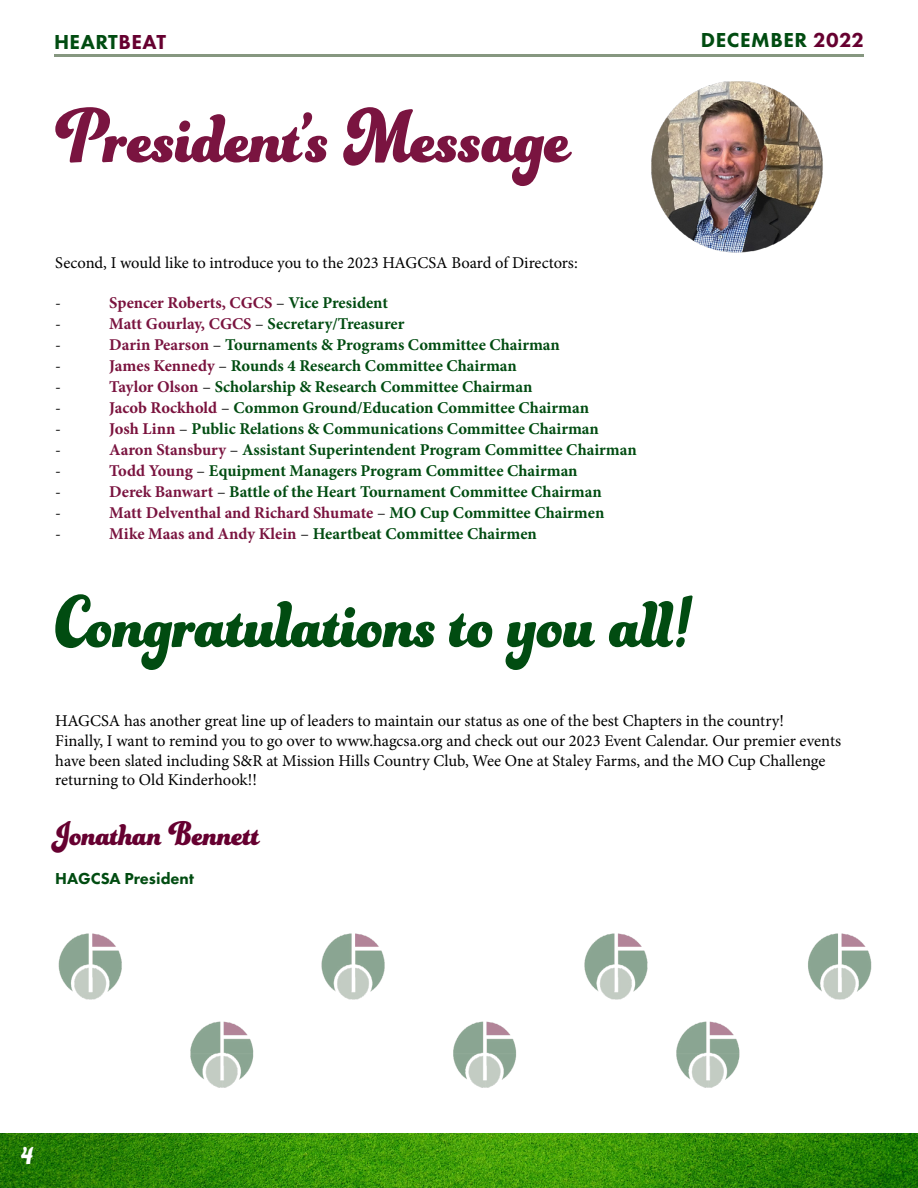
<style>
.page{position:relative;width:918px;height:1188px;background:#fff}
.page>*{position:absolute;margin:0;border:0;box-sizing:border-box;transform-origin:0 0}
.t1{font:700 82.5px "Funkydori";color:#7a1440;scale:.91 1}
.t2{font:700 79.2px "Funkydori";color:#014c11;scale:.91 1}
.t3{font:700 36.3px "Funkydori";color:#660030;scale:.91 1}
.t4{font:700 29.7px "Funkydori";color:#fff;scale:.91 1}
.t5{font:800 21px "Futura PT";letter-spacing:.025em;color:#014c11}
.t6{font:700 16.5px "Minion Pro";color:#014c11}
.t7{font:16.5px/19.8px "Minion Pro";letter-spacing:-.005em;color:#000}
.t8{font:700 16.5px "Minion Pro";letter-spacing:-.005em;color:#7a1440}
.t9{font:700 16.5px "Minion Pro";color:#7a123d}
.t10{font:800 16.5px "Futura PT";color:#014c11}
.s1{color:#660030}
.s2{font-weight:400;color:#000}
.s3{color:#014c11}
.s4{color:#7a1440}
.s5{color:#7a123d}
</style>
<div class="page">
<img style="left:58px;top:933px;width:575px;height:155px">
<img style="left:633px;top:933px;width:239px;height:155px">
<hr style="left:54px;top:54px;width:810px;height:3px;background:#869780">
<img style="left:0;top:1134px;width:918px;height:54px">
<img style="left:651px;top:81px;width:172px;height:172px">
<p class="t5" style="left:54px;top:29px;width:114px">HEART<span class="s1">BEAT</span></p>
<p class="t5" style="left:701px;top:27px;width:165px">DECEMBER <span class="s1">2022</span></p>
<h1 class="t1" style="left:55px;top:85px;width:568px">President’s Message</h1>
<p class="t7" style="left:55px;top:253px;width:524px">Second, I would like to introduce you to the 2023 HAGCSA Board of Directors:</p>
<p class="t7" style="left:55px;top:293px;width:7px">-</p>
<p class="t9" style="left:109px;top:292px;width:280px">Spencer Roberts, CGCS <span class="s2">–</span> <span class="s3">Vice President</span></p>
<p class="t7" style="left:55px;top:314px;width:7px">-</p>
<p class="t6" style="left:109px;top:313px;width:297px"><span class="s4">Matt Gourlay, CGCS</span> <span class="s2">–</span> Secretary/Treasurer</p>
<p class="t7" style="left:55px;top:335px;width:7px">-</p>
<p class="t6" style="left:109px;top:334px;width:452px"><span class="s4">Darin Pearson</span> <span class="s2">–</span> Tournaments &amp; Programs Committee Chairman</p>
<p class="t7" style="left:55px;top:356px;width:7px">-</p>
<p class="t6" style="left:109px;top:355px;width:409px"><span class="s5">James Kennedy</span> <span class="s2">–</span> Rounds 4 Research Committee Chairman</p>
<p class="t7" style="left:55px;top:377px;width:7px">-</p>
<p class="t6" style="left:109px;top:376px;width:425px"><span class="s4">Taylor Olson</span> <span class="s2">–</span> Scholarship &amp; Research Committee Chairman</p>
<p class="t7" style="left:55px;top:398px;width:7px">-</p>
<p class="t6" style="left:109px;top:397px;width:481px"><span class="s5">Jacob Rockhold</span> <span class="s2">–</span> Common Ground/Education Committee Chairman</p>
<p class="t7" style="left:55px;top:419px;width:7px">-</p>
<p class="t6" style="left:109px;top:418px;width:491px"><span class="s5">Josh Linn</span> <span class="s2">–</span> Public Relations &amp; Communications Committee Chairman</p>
<p class="t7" style="left:55px;top:440px;width:7px">-</p>
<p class="t6" style="left:109px;top:439px;width:529px"><span class="s4">Aaron Stansbury</span> <span class="s2">–</span> Assistant Superintendent Program Committee Chairman</p>
<p class="t7" style="left:55px;top:461px;width:7px">-</p>
<p class="t6" style="left:109px;top:460px;width:470px"><span class="s4">Todd Young</span> <span class="s2">–</span> Equipment Managers Program Committee Chairman</p>
<p class="t7" style="left:55px;top:482px;width:7px">-</p>
<p class="t6" style="left:109px;top:481px;width:494px"><span class="s4">Derek Banwart</span> <span class="s2">–</span> Battle of the Heart Tournament Committee Chairman</p>
<p class="t7" style="left:55px;top:503px;width:7px">-</p>
<p class="t8" style="left:109px;top:502px;width:497px">Matt Delventhal and Richard Shumate <span class="s2">–</span> <span class="s3">MO Cup Committee Chairmen</span></p>
<p class="t7" style="left:55px;top:524px;width:7px">-</p>
<p class="t6" style="left:109px;top:523px;width:429px"><span class="s4">Mike Maas and Andy Klein</span> <span class="s2">–</span> Heartbeat Committee Chairmen</p>
<h2 class="t2" style="left:55px;top:573px;width:697px">Congratulations to you all!</h2>
<p class="t7" style="left:55px;top:711px;width:787px">HAGCSA has another great line up of leaders to maintain our status as one of the best Chapters in the country!<br>Finally, I want to remind you to go over to www.hagcsa.org and check out our 2023 Event Calendar. Our premier events have been slated including S&amp;R at Mission Hills Country Club, Wee One at Staley Farms, and the MO Cup Challenge returning to Old Kinderhook!!</p>
<h3 class="t3" style="left:55px;top:811px;width:226px">Jonathan Bennett</h3>
<p class="t10" style="left:55px;top:869px;width:140px">HAGCSA President</p>
<h3 class="t4" style="left:21px;top:1136px;width:15px">4</h3>
</div>
